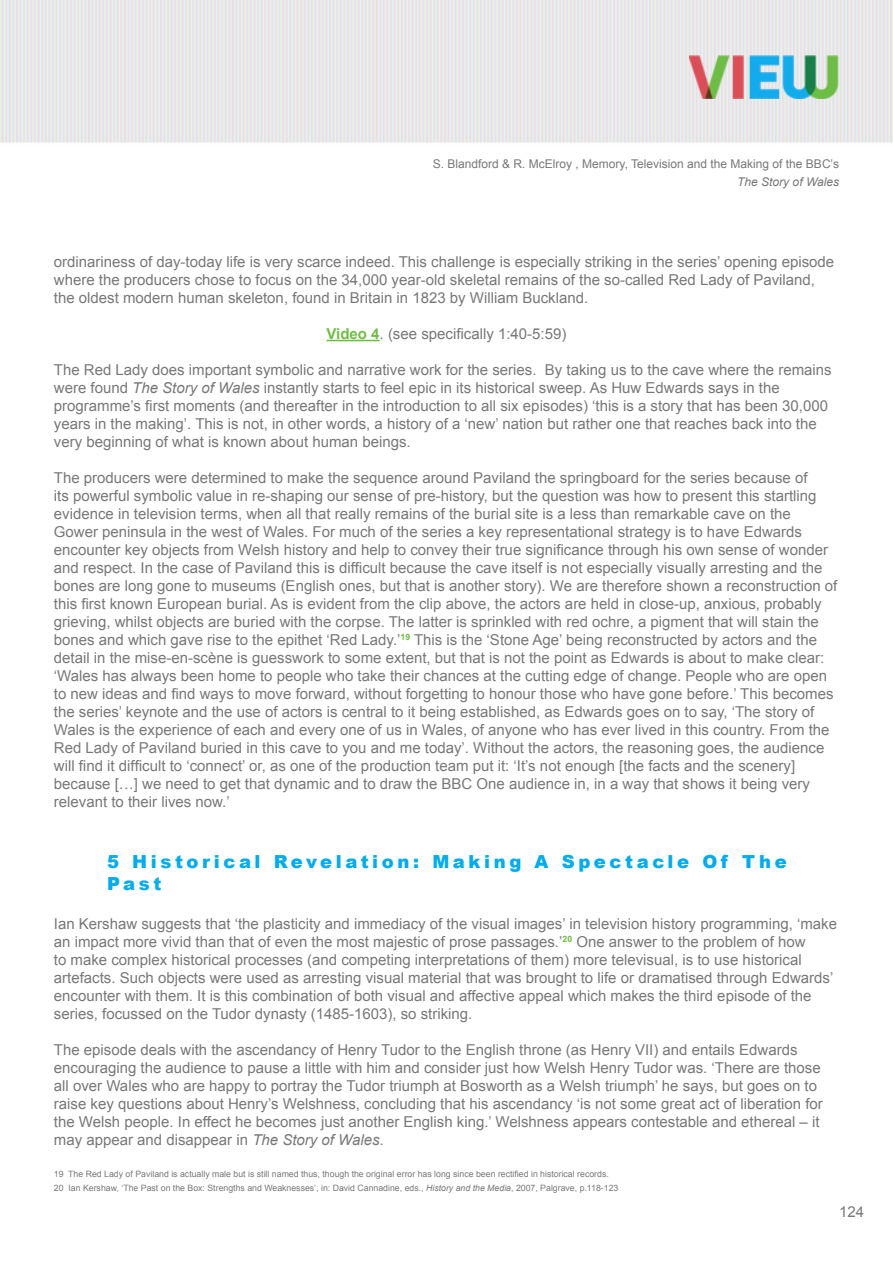
<style>
.page{position:relative;width:893px;height:1263px;background:#fff}
.page>*{position:absolute;margin:0;border:0;box-sizing:border-box;transform-origin:0 0}
.t1{font:900 18px/21.6px "Arial";letter-spacing:.2em;color:#00adee}
.t2{font:15px/18px "Arial";color:#787878}
.t3{font:12px "Arial";color:#787878}
.t4{font:italic 12px "Arial";color:#787878}
.t5{font:8.7px/14.4px "Arial";color:#787878}
.s1{font-weight:700;color:#6fbe44}
.s2{font-style:italic}
</style>
<div class="page">
<hr style="left:327px;top:340px;width:53px;height:1px;background:#6fbe44">
<img style="left:689px;top:55px;width:150px;height:44px">
<p class="t3" style="left:433px;top:155px;width:408px">S. Blandford &amp; R. McElroy , Memory, Television and the Making of the BBC’s</p>
<p class="t4" style="left:737px;top:174px;width:103px">The Story of Wales</p>
<p class="t2" style="left:54px;top:253px;width:782px">ordinariness of day-today life is very scarce indeed. This challenge is especially striking in the series’ opening episode where the producers chose to focus on the 34,000 year-old skeletal remains of the so-called Red Lady of Paviland, the oldest modern human skeleton, found in Britain in 1823 by William Buckland.</p>
<p class="t2" style="left:327px;top:325px;width:241px"><span class="s1">Video 4</span>. (see specifically 1:40-5:59)</p>
<p class="t2" style="left:54px;top:361px;width:779px">The Red Lady does important symbolic and narrative work for the series. By taking us to the cave where the remains were found <span class="s2">The Story of Wales</span> instantly starts to feel epic in its historical sweep. As Huw Edwards says in the programme’s first moments (and thereafter in the introduction to all six episodes) ‘this is a story that has been 30,000 years in the making’. This is not, in other words, a history of a ‘new’ nation but rather one that reaches back into the very beginning of what is known about human beings.</p>
<p class="t2" style="left:54px;top:469px;width:785px">The producers were determined to make the sequence around Paviland the springboard for the series because of<br>its powerful symbolic value in re-shaping our sense of pre-history, but the question was how to present this startling evidence in television terms, when all that really remains of the burial site is a less than remarkable cave on the Gower peninsula in the west of Wales. For much of the series a key representational strategy is to have Edwards encounter key objects from Welsh history and help to convey their true significance through his own sense of wonder and respect. In the case of Paviland this is difficult because the cave itself is not especially visually arresting and the bones are long gone to museums (English ones, but that is another story). We are therefore shown a reconstruction of this first known European burial. As is evident from the clip above, the actors are held in close-up, anxious, probably grieving, whilst objects are buried with the corpse. The latter is sprinkled with red ochre, a pigment that will stain the bones and which gave rise to the epithet ‘Red Lady.’<sup>19</sup> This is the ‘Stone Age’ being reconstructed by actors and the detail in the mise-en-scène is guesswork to some extent, but that is not the point as Edwards is about to make clear: ‘Wales has always been home to people who take their chances at the cutting edge of change. People who are open to new ideas and find ways to move forward, without forgetting to honour those who have gone before.’ This becomes the series’ keynote and the use of actors is central to it being established, as Edwards goes on to say, ‘The story of Wales is the experience of each and every one of us in Wales, of anyone who has ever lived in this country. From the Red Lady of Paviland buried in this cave to you and me today’. Without the actors, the reasoning goes, the audience will find it difficult to ‘connect’ or, as one of the production team put it: ‘It’s not enough [the facts and the scenery] because […] we need to get that dynamic and to draw the BBC One audience in, in a way that shows it being very relevant to their lives now.’</p>
<p class="t1" style="left:107px;top:850px;width:681px">5 H istorical Revelation: Making A Spectacle Of The<br>Past</p>
<p class="t2" style="left:54px;top:915px;width:785px">Ian Kershaw suggests that ‘the plasticity and immediacy of the visual images’ in television history programming, ‘make an impact more vivid than that of even the most majestic of prose passages.’<sup>20</sup> One answer to the problem of how<br>to make complex historical processes (and competing interpretations of them) more televisual, is to use historical artefacts. Such objects were used as arresting visual material that was brought to life or dramatised through Edwards’ encounter with them. It is this combination of both visual and affective appeal which makes the third episode of the series, focussed on the Tudor dynasty (1485-1603), so striking.</p>
<p class="t2" style="left:54px;top:1041px;width:770px">The episode deals with the ascendancy of Henry Tudor to the English throne (as Henry VII) and entails Edwards encouraging the audience to pause a little with him and consider just how Welsh Henry Tudor was. ‘There are those all over Wales who are happy to portray the Tudor triumph at Bosworth as a Welsh triumph’ he says, but goes on to raise key questions about Henry’s Welshness, concluding that his ascendancy ‘is not some great act of liberation for the Welsh people. In effect he becomes just another English king.’ Welshness appears contestable and ethereal – it may appear and disappear in <span class="s2">The Story of Wales</span>.</p>
<p class="t5" style="left:54px;top:1166px;width:566px">19 The Red Lady of Paviland is actually male but is still named thus, though the original error has long since been rectified in historical records.<br>20 Ian Kershaw, ‘The Past on the Box: Strengths and Weaknesses’, in: David Cannadine, eds., <span class="s2">History and the Media</span>, 2007, Palgrave, p.118-123</p>
<p class="t2" style="left:839px;top:1202px;width:27px">124</p>
</div>
